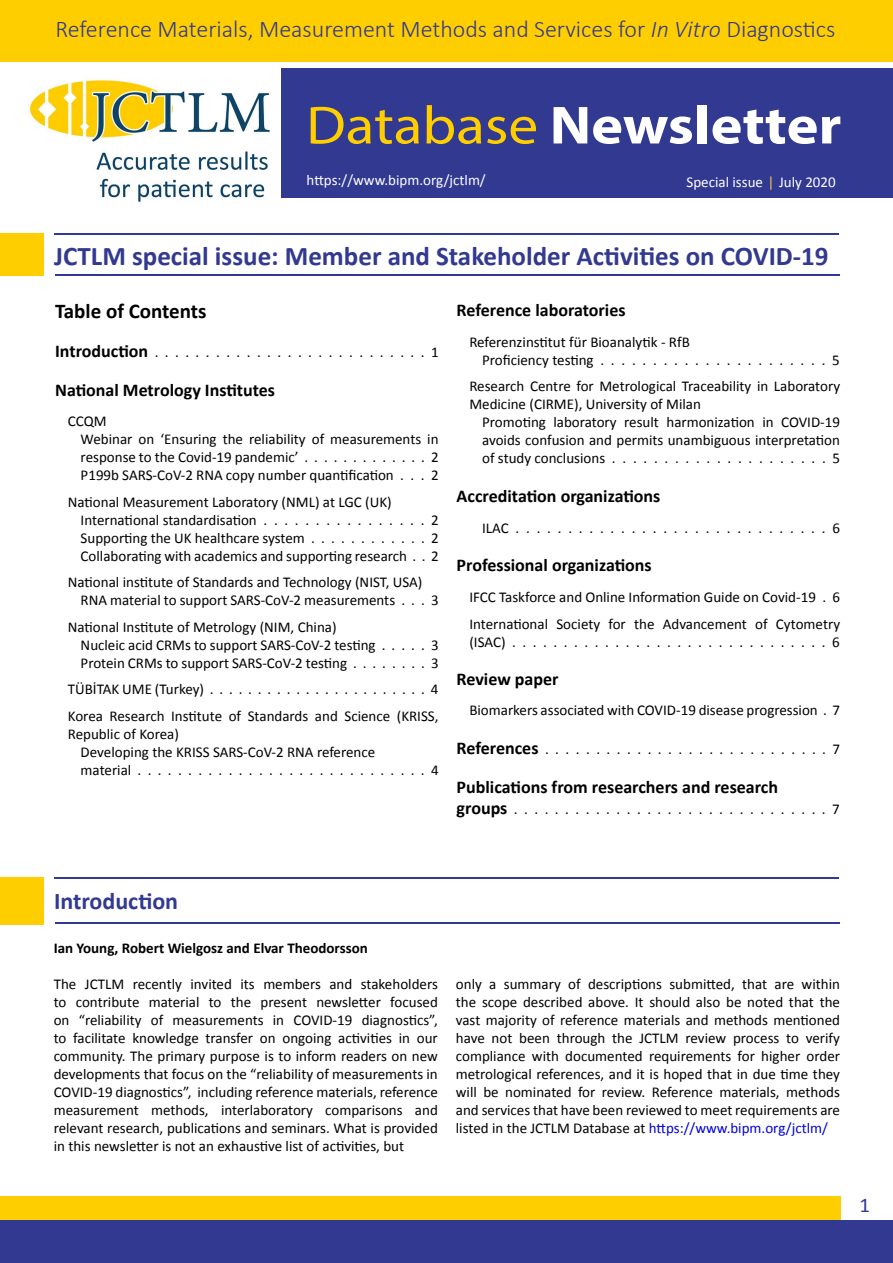
<style>
.page{position:relative;width:893px;height:1263px;background:#fff}
.page>*{position:absolute;margin:0;border:0;box-sizing:border-box;transform-origin:0 0}
.t1{font:700 54px "Myriad Pro";color:#fff;scale:1.12 1}
.t2{font:700 27px "Calibri";color:#323991}
.t3{font:300 24px "Calibri";color:#323991}
.t4{font:700 24px "Calibri";color:#323991}
.t5{font:700 21px "Calibri";color:#000}
.t6{font:21px "Calibri";color:#323991}
.t7{font:700 18px "Calibri";color:#000}
.t8{font:15px/18px "Calibri";color:#000}
.t9{font:15px "Calibri";color:#fff}
.t10{font:700 15px "Calibri";color:#000}
.s1{font-style:italic}
.s2{font-weight:400;color:#ffce00}
.s3{font-weight:700;font-size:18px}
.s4{color:#0000e1}
</style>
<div class="page">
<div style="left:0;top:1196px;width:840px;height:24px;background:#ffce00"></div>
<div style="left:0;top:1220px;width:893px;height:43px;background:#323991"></div>
<div style="left:280px;top:68px;width:613px;height:130px;background:#323991"></div>
<div style="left:0;top:0;width:893px;height:62px;background:#ffce00"></div>
<img style="left:29px;top:68px;width:252px;height:134px">
<div style="left:0;top:877px;width:44px;height:47px;background:#ffce00"></div>
<hr style="left:55px;top:922px;width:785px;height:2px;background:#323991">
<hr style="left:54px;top:877px;width:785px;height:2px;background:#323991">
<hr style="left:55px;top:275px;width:785px;height:1px;background:#323991">
<hr style="left:54px;top:233px;width:785px;height:2px;background:#323991">
<div style="left:0;top:233px;width:44px;height:43px;background:#ffce00"></div>
<h3 class="t3" style="left:55px;top:14px;width:781px">Reference Materials, Measurement Methods and Services for <span class="s1">In Vitro</span> Diagnostics</h3>
<h1 class="t1" style="left:306px;top:90px;width:479px"><span class="s2">Database</span> Newsletter</h1>
<p class="t9" style="left:307px;top:171px;width:181px">https://www.bipm.org/jctlm/</p>
<p class="t9" style="left:686px;top:172px;width:78px">Special issue</p>
<p class="t9" style="left:779px;top:172px;width:58px">July 2020</p>
<h2 class="t2" style="left:54px;top:239px;width:776px">JCTLM special issue: Member and Stakeholder Activities on COVID-19</h2>
<h3 class="t5" style="left:55px;top:298px;width:153px">Table of Contents</h3>
<p class="t8" style="left:55px;top:343px;width:385px"><span class="s3">Introduction</span> . . . . . . . . . . . . . . . . . . . . . . . . . . . 1</p>
<p class="t7" style="left:55px;top:378px;width:221px">National Metrology Institutes</p>
<p class="t8" style="left:81px;top:412px;width:359px;text-indent:-13px">CCQM<br>Webinar on ‘Ensuring the reliability of measurements in response to the Covid-19 pandemic’ . . . . . . . . . . . . . 2<br>P199b SARS-CoV-2 RNA copy number quantification . . . 2</p>
<p class="t8" style="left:81px;top:493px;width:360px;text-indent:-13px">National Measurement Laboratory (NML) at LGC (UK)<br>International standardisation . . . . . . . . . . . . . . . . 2<br>Supporting the UK healthcare system . . . . . . . . . . . . 2<br>Collaborating with academics and supporting research . . 2</p>
<p class="t8" style="left:81px;top:573px;width:359px;text-indent:-13px">National institute of Standards and Technology (NIST, USA)<br>RNA material to support SARS-CoV-2 measurements . . . 3</p>
<p class="t8" style="left:81px;top:618px;width:359px;text-indent:-13px">National Institute of Metrology (NIM, China)<br>Nucleic acid CRMs to support SARS-CoV-2 testing . . . . . 3<br>Protein CRMs to support SARS-CoV-2 testing . . . . . . . . 3</p>
<p class="t8" style="left:68px;top:676px;width:372px;line-height:26.5px">TÜBİTAK UME (Turkey) . . . . . . . . . . . . . . . . . . . . . . . 4<br>Korea Research Institute of Standards and Science (KRISS,</p>
<p class="t8" style="left:81px;top:725px;width:359px;text-indent:-13px">Republic of Korea)<br>Developing the KRISS SARS-CoV-2 RNA reference<br>material . . . . . . . . . . . . . . . . . . . . . . . . . . . . . 4</p>
<p class="t7" style="left:457px;top:299px;width:170px">Reference laboratories</p>
<p class="t8" style="left:482px;top:333px;width:359px;text-indent:-13px">Referenzinstitut für Bioanalytik - RfB<br>Proficiency testing . . . . . . . . . . . . . . . . . . . . . . 5</p>
<p class="t8" style="left:469px;top:377px;width:372px">Research Centre for Metrological Traceability in Laboratory<br>Medicine (CIRME), University of Milan</p>
<p class="t8" style="left:482px;top:413px;width:360px;text-align:justify">Promoting laboratory result harmonization in COVID-19 avoids confusion and permits unambiguous interpretation of study conclusions . . . . . . . . . . . . . . . . . . . . . 5</p>
<p class="t7" style="left:457px;top:484px;width:205px">Accreditation organizations</p>
<p class="t8" style="left:482px;top:519px;width:359px">ILAC . . . . . . . . . . . . . . . . . . . . . . . . . . . . . . 6</p>
<p class="t7" style="left:457px;top:554px;width:197px">Professional organizations</p>
<p class="t8" style="left:469px;top:584px;width:372px;line-height:26.5px">IFCC Taskforce and Online Information Guide on Covid-19 . 6<br>International Society for the Advancement of Cytometry</p>
<p class="t8" style="left:469px;top:633px;width:372px">(ISAC) . . . . . . . . . . . . . . . . . . . . . . . . . . . . . . . 6</p>
<p class="t7" style="left:457px;top:668px;width:103px">Review paper</p>
<p class="t8" style="left:469px;top:701px;width:372px">Biomarkers associated with COVID-19 disease progression . 7</p>
<p class="t8" style="left:457px;top:740px;width:385px"><span class="s3">References</span> . . . . . . . . . . . . . . . . . . . . . . . . . . . . 7</p>
<p class="t7" style="left:457px;top:775px;width:323px">Publications from researchers and research</p>
<p class="t8" style="left:457px;top:800px;width:385px"><span class="s3">groups</span> . . . . . . . . . . . . . . . . . . . . . . . . . . . . . . . 7</p>
<h3 class="t4" style="left:54px;top:885px;width:126px">Introduction</h3>
<p class="t10" style="left:54px;top:939px;width:316px">Ian Young, Robert Wielgosz and Elvar Theodorsson</p>
<p class="t8" style="left:54px;top:975px;width:386px;text-align:justify">The JCTLM recently invited its members and stakeholders to contribute material to the present newsletter focused on “reliability of measurements in COVID-19 diagnostics”, to facilitate knowledge transfer on ongoing activities in our community. The primary purpose is to inform readers on new developments that focus on the “reliability of measurements in COVID-19 diagnostics”, including reference materials, reference measurement methods, interlaboratory comparisons and relevant research, publications and seminars. What is provided in this newsletter is not an exhaustive list of activities, but</p>
<p class="t8" style="left:456px;top:975px;width:386px;text-align:justify">only a summary of descriptions submitted, that are within the scope described above. It should also be noted that the vast majority of reference materials and methods mentioned have not been through the JCTLM review process to verify compliance with documented requirements for higher order metrological references, and it is hoped that in due time they will be nominated for review. Reference materials, methods and services that have been reviewed to meet requirements are listed in the JCTLM Database at <span class="s4">https://www.bipm.org/jctlm/</span></p>
<h3 class="t6" style="left:859px;top:1192px;width:12px">1</h3>
</div>
